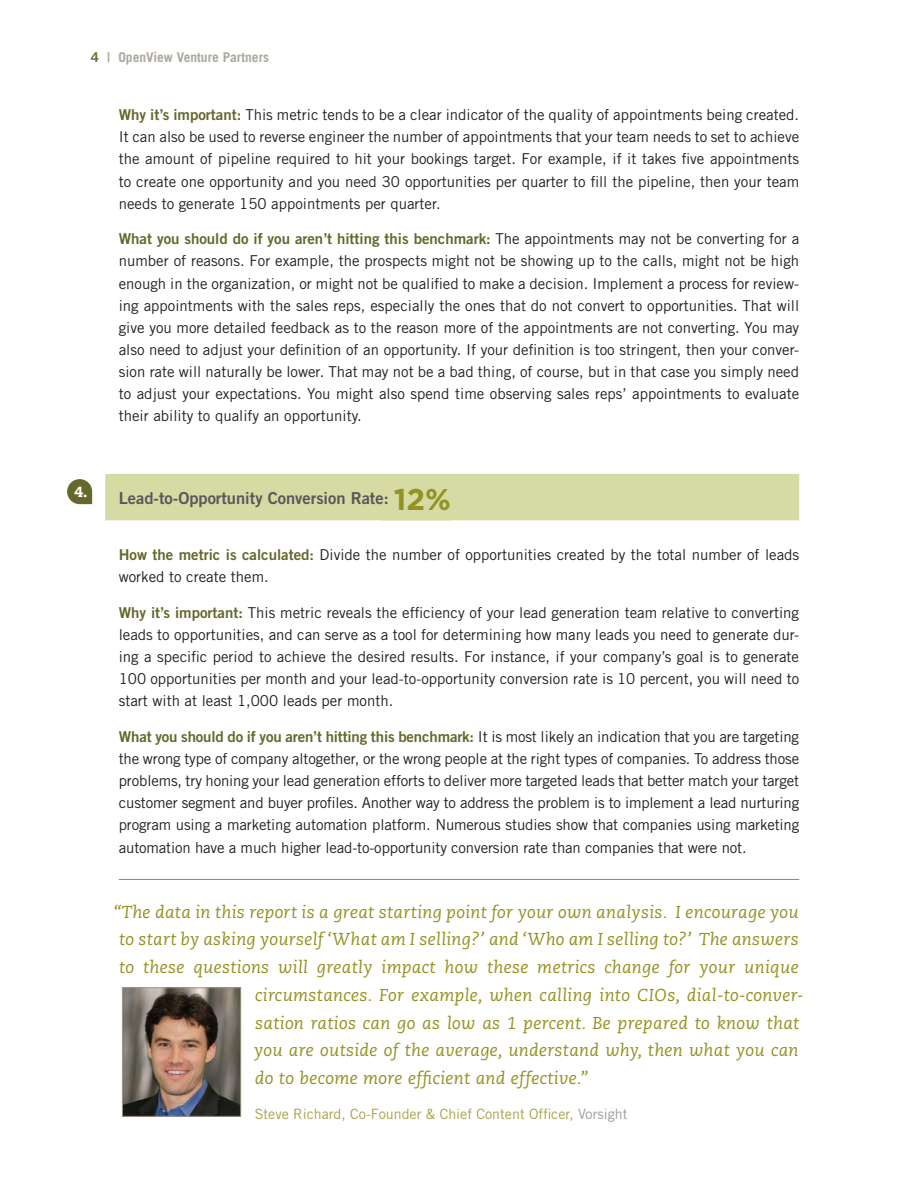
<style>
.page{position:relative;width:918px;height:1188px;background:#fff}
.page>*{position:absolute;margin:0;border:0;box-sizing:border-box;transform-origin:0 0}
.t1{font:700 30px "Gotham";color:#959122}
.Intro{font:italic 17.25px "Caecilia";letter-spacing:.02em;color:#959122}
.Subhead{font:16.5px "Trade Gothic Bold Two";color:#57585a}
.Body{font:15px/22px "Trade Gothic";color:#231f20;text-align:justify}
.t2{font:800 14.7px "Caecilia";color:#fff}
.Body-2{font:14.25px "Trade Gothic";color:#a7a249}
.t3{font:700 13.5px "Trade Gothic";color:#aca79e}
.s1{font-family:"Trade Gothic Bold Two";font-weight:400;color:#65672b}
.s2{font-family:"Trade Gothic Bold Two";font-weight:400}
.s3{font-family:"Trade Gothic Bold Two";color:#65672b}
.s4{color:#9b9ca0}
</style>
<div class="page">
<div style="left:105px;top:474px;width:694px;height:46px;background:#d5dba2"></div>
<div style="left:67px;top:479px;width:25px;height:25px;background:#65672b;border-radius:12px"></div>
<hr style="left:119px;top:879px;width:680px;height:1px;background:#959122">
<img style="left:124px;top:989px;width:115px;height:126px">
<div style="left:122px;top:987px;width:119px;height:130px;border:1px solid #a1988a"></div>
<p class="t3" style="left:91px;top:49px;width:180px"><span class="s1">4</span> <span class="s2">|</span> OpenView Venture Partners</p>
<p class="t2" style="left:74px;top:483px;width:15px">4.</p>
<p class="Body" style="left:119px;top:104px;width:682px"><span class="s3">Why it’s important:</span> This metric tends to be a clear indicator of the quality of appointments being created.<br>It can also be used to reverse engineer the number of appointments that your team needs to set to achieve the amount of pipeline required to hit your bookings target. For example, if it takes five appointments to create one opportunity and you need 30 opportunities per quarter to fill the pipeline, then your team needs to generate 150 appointments per quarter.</p>
<p class="Body" style="left:119px;top:228px;width:682px"><span class="s3">What you should do if you aren’t hitting this benchmark:</span> The appointments may not be converting for a number of reasons. For example, the prospects might not be showing up to the calls, might not be high enough in the organization, or might not be qualified to make a decision. Implement a process for review&shy;ing appointments with the sales reps, especially the ones that do not convert to opportunities. That will give you more detailed feedback as to the reason more of the appointments are not converting. You may also need to adjust your definition of an opportunity. If your definition is too stringent, then your conver&shy;sion rate will naturally be lower. That may not be a bad thing, of course, but in that case you simply need to adjust your expectations. You might also spend time observing sales reps’ appointments to evaluate their ability to qualify an opportunity.</p>
<p class="Subhead" style="left:119px;top:488px;width:271px">Lead-to-Opportunity Conversion Rate:</p>
<p class="t1" style="left:394px;top:482px;width:59px">12%</p>
<p class="Body" style="left:119px;top:543px;width:682px"><span class="s3">How the metric is calculated:</span> Divide the number of opportunities created by the total number of leads worked to create them.</p>
<p class="Body" style="left:119px;top:601px;width:682px"><span class="s3">Why it’s important:</span> This metric reveals the efficiency of your lead generation team relative to converting leads to opportunities, and can serve as a tool for determining how many leads you need to generate dur&shy;ing a specific period to achieve the desired results. For instance, if your company’s goal is to generate 100 opportunities per month and your lead-to-opportunity conversion rate is 10 percent, you will need to start with at least 1,000 leads per month.</p>
<p class="Body" style="left:119px;top:725px;width:682px"><span class="s3">What you should do if you aren’t hitting this benchmark:</span> It is most likely an indication that you are targeting the wrong type of company altogether, or the wrong people at the right types of companies. To address those problems, try honing your lead generation efforts to deliver more targeted leads that better match your target customer segment and buyer profiles. Another way to address the problem is to implement a lead nurturing program using a marketing automation platform. Numerous studies show that companies using marketing automation have a much higher lead-to-opportunity conversion rate than companies that were not.</p>
<p class="Intro" style="left:114px;top:902px;width:687px">“The data in this report is a great starting point for your own analysis. I encourage you</p>
<p class="Intro" style="left:119px;top:930px;width:681px">to start by asking yourself ‘What am I selling?’ and ‘Who am I selling to?’ The answers</p>
<p class="Intro" style="left:119px;top:957px;width:681px">to these questions will greatly impact how these metrics change for your unique</p>
<p class="Intro" style="left:255px;top:985px;width:550px">circumstances. For example, when calling into CIOs, dial-to-conver-</p>
<p class="Intro" style="left:255px;top:1013px;width:546px">sation ratios can go as low as 1 percent. Be prepared to know that</p>
<p class="Intro" style="left:254px;top:1041px;width:546px">you are outside of the average, understand why, then what you can</p>
<p class="Intro" style="left:255px;top:1068px;width:335px">do to become more efficient and effective.”</p>
<p class="Body-2" style="left:255px;top:1106px;width:374px">Steve Richard, Co-Founder &amp; Chief Content Officer, <span class="s4">Vorsight</span></p>
</div>
